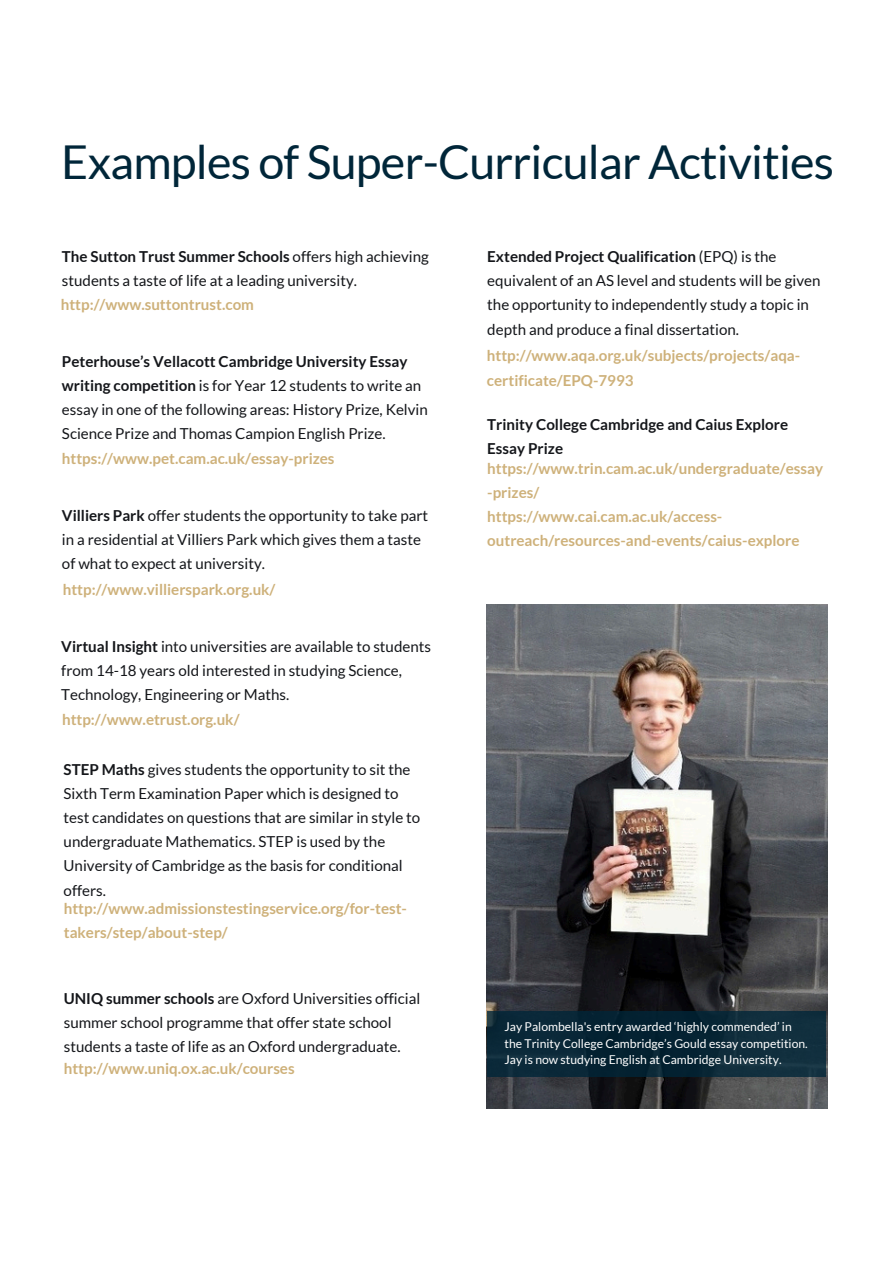
<style>
.page{position:relative;width:894px;height:1264px;background:#fff}
.page>*{position:absolute;margin:0;border:0;box-sizing:border-box;transform-origin:0 0}
.t1{font:46.65px "Lato";letter-spacing:-.015em;color:#002639}
.t2{font:15.15px/24px "Lato";color:#14161a}
.t3{font:700 15.15px/24px "Lato";color:#ceb17a}
.t4{font:700 15.15px/24px "Lato";color:#14161a}
.t5{font:12.15px/16.2px "Lato";color:#fff}
.s1{font-weight:700}
</style>
<div class="page">
<img style="left:487px;top:604px;width:339px;height:504px">
<div style="left:487px;top:1011px;width:338px;height:65px;background:#0a2838"></div>
<h1 class="t1" style="left:61px;top:132px;width:774px">Examples of Super-Curricular Activities</h1>
<h3 class="t2" style="left:62px;top:244px;width:368px"><span class="s1">The Sutton Trust Summer Schools</span> offers high achieving students a taste of life at a leading university.</h3>
<h2 class="t3" style="left:61px;top:292px;width:195px">http://www.suttontrust.com</h2>
<h3 class="t2" style="left:62px;top:349px;width:367px"><span class="s1">Peterhouse’s Vellacott Cambridge University Essay writing competition</span> is for Year 12 students to write an essay in one of the following areas: History Prize, Kelvin Science Prize and Thomas Campion English Prize.</h3>
<h2 class="t3" style="left:62px;top:446px;width:274px">https://www.pet.cam.ac.uk/essay-prizes</h2>
<h3 class="t2" style="left:62px;top:503px;width:367px"><span class="s1">Villiers Park</span> offer students the opportunity to take part in a residential at Villiers Park which gives them a taste of what to expect at university.</h3>
<h2 class="t3" style="left:63px;top:577px;width:214px">http://www.villierspark.org.uk/</h2>
<h2 class="t2" style="left:61px;top:634px;width:371px"><span class="s1">Virtual Insight</span> into universities are available to students from 14-18 years old interested in studying Science,<br>Technology, Engineering or Maths.</h2>
<h3 class="t3" style="left:62px;top:707px;width:179px">http://www.etrust.org.uk/</h3>
<h3 class="t2" style="left:64px;top:757px;width:358px"><span class="s1">STEP Maths</span> gives students the opportunity to sit the Sixth Term Examination Paper which is designed to test candidates on questions that are similar in style to undergraduate Mathematics. STEP is used by the University of Cambridge as the basis for conditional offers.</h3>
<h2 class="t3" style="left:64px;top:895px;width:344px">http://www.admissionstestingservice.org/for-test&shy;takers/step/about-step/</h2>
<h3 class="t2" style="left:64px;top:985px;width:358px"><span class="s1">UNIQ summer schools</span> are Oxford Universities official summer school programme that offer state school students a taste of life as an Oxford undergraduate.</h3>
<h2 class="t3" style="left:64px;top:1055px;width:232px">http://www.uniq.ox.ac.uk/courses</h2>
<h2 class="t2" style="left:487px;top:244px;width:334px"><span class="s1">Extended Project Qualification</span> (EPQ) is the equivalent of an AS level and students will be given the opportunity to independently study a topic in depth and produce a final dissertation.</h2>
<h3 class="t3" style="left:487px;top:343px;width:315px;line-height:25.2px">http://www.aqa.org.uk/subjects/projects/aqa&shy;certificate/EPQ-7993</h3>
<h2 class="t4" style="left:487px;top:412px;width:302px">Trinity College Cambridge and Caius Explore<br>Essay Prize</h2>
<h2 class="t3" style="left:487px;top:456px;width:337px">https://www.trin.cam.ac.uk/undergraduate/essay -prizes/<br>https://www.cai.cam.ac.uk/access&shy;outreach/resources-and-events/caius-explore</h2>
<p class="t5" style="left:504px;top:1018px;width:305px">Jay Palombella's entry awarded ‘highly commended’ in the Trinity College Cambridge’s Gould essay competition.<br>Jay is now studying English at Cambridge University.</p>
</div>
